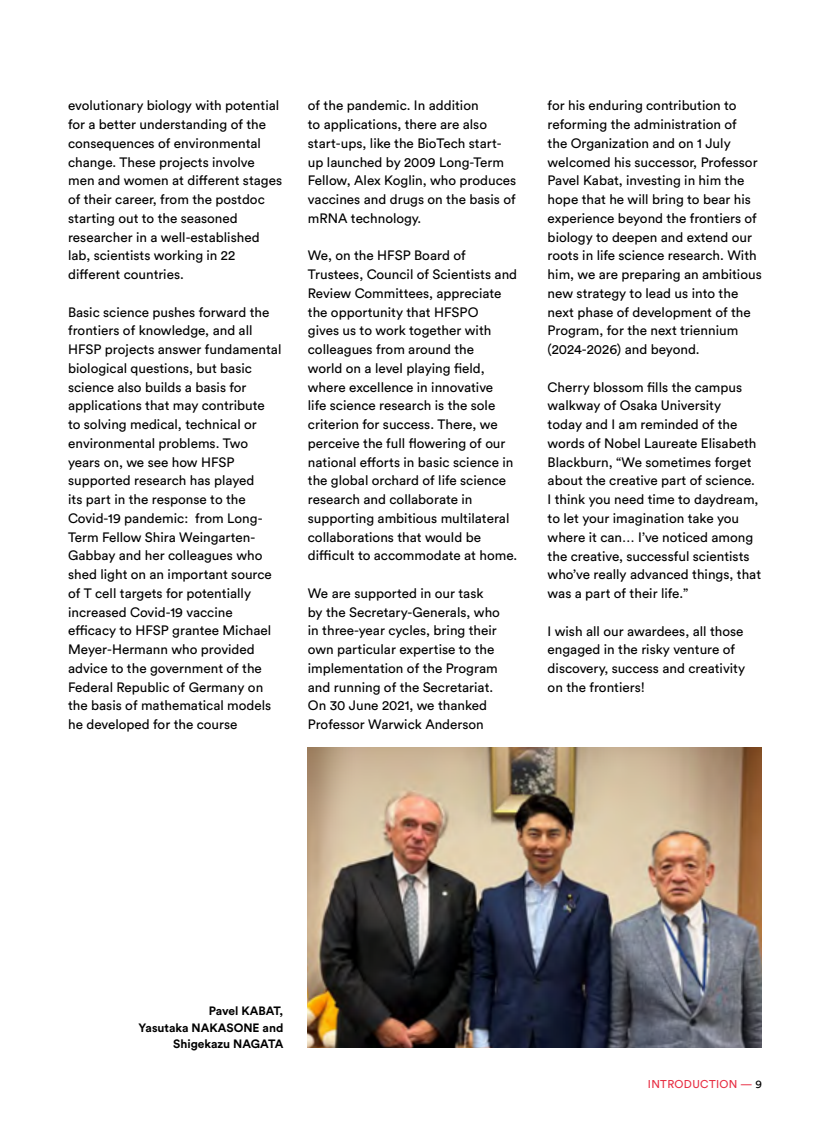
<style>
.page{position:relative;width:830px;height:1127px;background:#fff}
.page>*{position:absolute;margin:0;border:0;box-sizing:border-box;transform-origin:0 0}
.t1{font:13.5px/18.8px "Circular Std";color:#000}
.t2{font:700 12px/16.5px "Circular Std";color:#000;text-align:right}
.t3{font:11.25px "Circular Std";letter-spacing:.03em;color:#e72d42}
.s1{color:#000}
</style>
<div class="page">
<img style="left:308px;top:748px;width:453px;height:300px">
<p class="t1" style="left:68px;top:96px;width:215px">evolutionary biology with potential for a better understanding of the consequences of environmental change. These projects involve men and women at different stages of their career, from the postdoc starting out to the seasoned researcher in a well-established lab, scientists working in 22 different countries.</p>
<p class="t1" style="left:68px;top:302px;width:215px">Basic science pushes forward the frontiers of knowledge, and all<br>HFSP projects answer fundamental biological questions, but basic science also builds a basis for applications that may contribute<br>to solving medical, technical or environmental problems. Two years on, we see how HFSP supported research has played<br>its part in the response to the<br>Covid-19 pandemic: from Long-<br>Term Fellow Shira Weingarten-<br>Gabbay and her colleagues who shed light on an important source of T cell targets for potentially increased Covid-19 vaccine efficacy to HFSP grantee Michael<br>Meyer-Hermann who provided advice to the government of the<br>Federal Republic of Germany on the basis of mathematical models he developed for the course</p>
<p class="t1" style="left:308px;top:96px;width:210px">of the pandemic. In addition<br>to applications, there are also start-ups, like the BioTech start&shy;up launched by 2009 Long-Term<br>Fellow, Alex Koglin, who produces vaccines and drugs on the basis of mRNA technology.</p>
<p class="t1" style="left:308px;top:246px;width:211px">We, on the HFSP Board of<br>Trustees, Council of Scientists and<br>Review Committees, appreciate the opportunity that HFSPO<br>gives us to work together with colleagues from around the<br>world on a level playing field, where excellence in innovative<br>life science research is the sole criterion for success. There, we perceive the full flowering of our national efforts in basic science in the global orchard of life science research and collaborate in supporting ambitious multilateral collaborations that would be difficult to accommodate at home.</p>
<p class="t1" style="left:308px;top:584px;width:193px">We are supported in our task by the Secretary-Generals, who in three-year cycles, bring their own particular expertise to the implementation of the Program and running of the Secretariat.<br>On 30 June 2021, we thanked<br>Professor Warwick Anderson</p>
<p class="t1" style="left:547px;top:96px;width:215px">for his enduring contribution to reforming the administration of<br>the Organization and on 1 July welcomed his successor, Professor<br>Pavel Kabat, investing in him the hope that he will bring to bear his experience beyond the frontiers of biology to deepen and extend our roots in life science research. With him, we are preparing an ambitious new strategy to lead us into the next phase of development of the<br>Program, for the next triennium (2024-2026) and beyond.</p>
<p class="t1" style="left:547px;top:377px;width:215px">Cherry blossom fills the campus walkway of Osaka University<br>today and I am reminded of the words of Nobel Laureate Elisabeth<br>Blackburn, “We sometimes forget about the creative part of science.<br>I think you need time to daydream, to let your imagination take you where it can… I’ve noticed among the creative, successful scientists who’ve really advanced things, that was a part of their life.”</p>
<p class="t1" style="left:547px;top:621px;width:199px">I wish all our awardees, all those engaged in the risky venture of discovery, success and creativity on the frontiers!</p>
<p class="t2" style="left:139px;top:1002px;width:146px">Pavel KABAT,<br>Yasutaka NAKASONE and<br>Shigekazu NAGATA</p>
<p class="t3" style="left:647px;top:1077px;width:115px">INTRODUCTION — <span class="s1">9</span></p>
</div>
